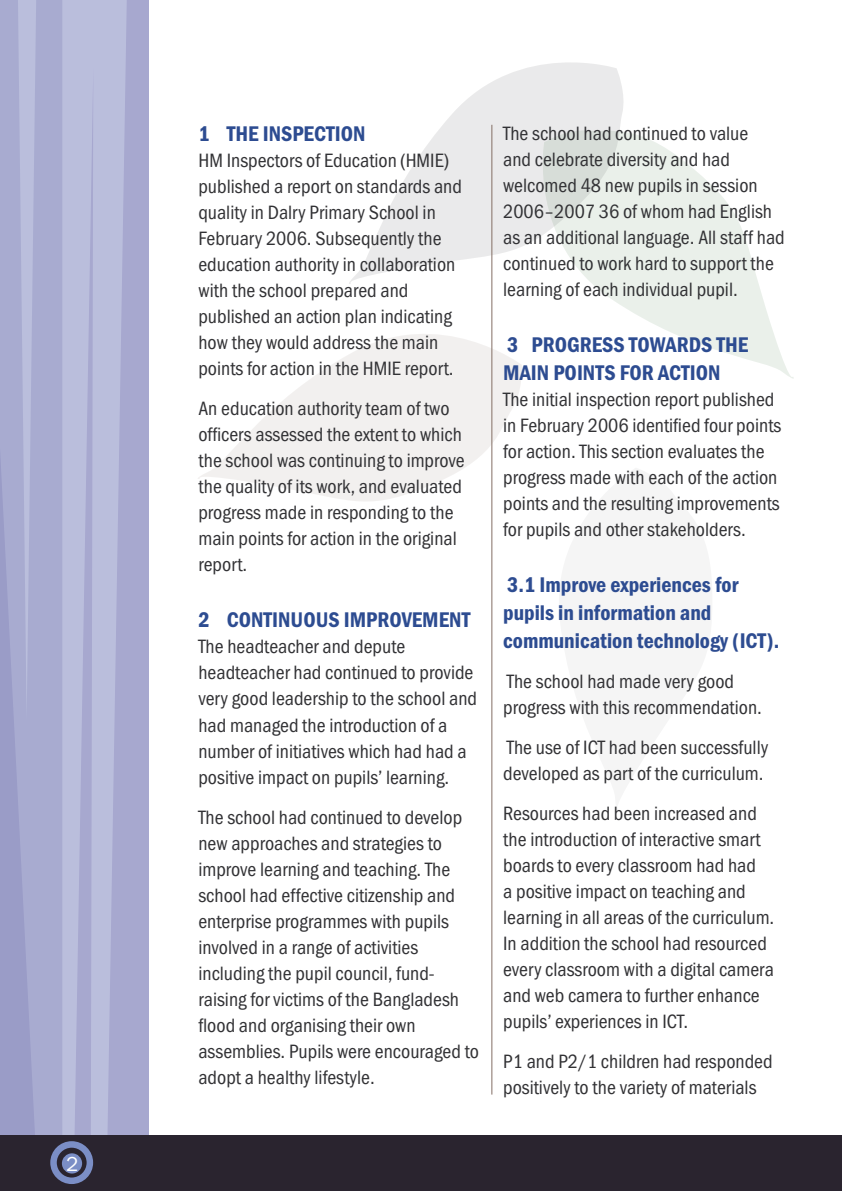
<style>
.page{position:relative;width:842px;height:1191px;background:#fff}
.page>*{position:absolute;margin:0;border:0;box-sizing:border-box;transform-origin:0 0}
.C_Head_for_leaflet{font:22px/28px "Franklin Got URWT Dem Con";color:#2d4c91}
.B_Head{font:22px/28px "Franklin Got URWT Dem Con";color:#2d4c91}
.t1{font:21px "Franklin Got URWT Boo";color:#fff}
.D_Body{font:20px/26px "Franklin Got URWT Boo Con";color:#323235}
</style>
<div class="page">
<svg style="left:638px;top:135px;width:156px;height:243px;fill:#eaf0ea"></svg>
<svg style="left:371px;top:62px;width:267px;height:253px;fill:#eaeaeb"></svg>
<svg style="left:198px;top:247px;width:343px;height:254px"></svg>
<svg style="left:460px;top:454px;width:81px;height:360px"></svg>
<div style="left:0;top:0;width:148px;height:1191px;background:#a7a8cf"></div>
<svg style="left:62px;top:0;width:65px;height:1135px;fill:#babedc"></svg>
<svg style="left:0;top:0;width:36px;height:1135px"></svg>
<div style="left:0;top:1135px;width:842px;height:56px;background:#2a242f"></div>
<div style="left:50px;top:1141px;width:43px;height:43px;border:6px solid #7b8ec6;border-radius:50%"></div>
<div style="left:62px;top:1153px;width:20px;height:20px;background:#7b8ec6;border-radius:50%"></div>
<hr style="left:491px;top:125px;width:1px;height:969px;background:#836f65">
<p class="t1" style="left:66px;top:1152px;width:14px">2</p>
<p class="B_Head" style="left:198px;top:120px;width:168px">1 THE INSPECTION</p>
<p class="D_Body" style="left:198px;top:148px;width:265px">HM Inspectors of Education (HMIE) published a report on standards and quality in Dalry Primary School in February 2006. Subsequently the education authority in collaboration with the school prepared and published an action plan indicating how they would address the main points for action in the HMIE report.</p>
<p class="D_Body" style="left:198px;top:396px;width:268px">An education authority team of two officers assessed the extent to which the school was continuing to improve the quality of its work, and evaluated progress made in responding to the main points for action in the original report.</p>
<p class="B_Head" style="left:198px;top:606px;width:273px">2 CONTINUOUS IMPROVEMENT</p>
<p class="D_Body" style="left:198px;top:634px;width:280px">The headteacher and depute headteacher had continued to provide very good leadership to the school and had managed the introduction of a number of initiatives which had had a positive impact on pupils’ learning.</p>
<p class="D_Body" style="left:198px;top:804px;width:282px">The school had continued to develop new approaches and strategies to improve learning and teaching. The school had effective citizenship and enterprise programmes with pupils involved in a range of activities including the pupil council, fund&shy;raising for victims of the Bangladesh flood and organising their own assemblies. Pupils were encouraged to adopt a healthy lifestyle.</p>
<p class="D_Body" style="left:503px;top:120px;width:283px">The school had continued to value<br>and celebrate diversity and had welcomed 48 new pupils in session 2006–2007 36 of whom had English as an additional language. All staff had continued to work hard to support the learning of each individual pupil.</p>
<p class="B_Head" style="left:503px;top:331px;width:247px">3 PROGRESS TOWARDS THE<br>MAIN POINTS FOR ACTION</p>
<p class="D_Body" style="left:503px;top:386px;width:280px">The initial inspection report published in February 2006 identified four points for action. This section evaluates the progress made with each of the action points and the resulting improvements for pupils and other stakeholders.</p>
<p class="C_Head_for_leaflet" style="left:503px;top:571px;width:278px">3.1 Improve experiences for pupils in information and communication technology (ICT).</p>
<p class="D_Body" style="left:503px;top:668px;width:260px">The school had made very good progress with this recommendation.</p>
<p class="D_Body" style="left:503px;top:734px;width:267px">The use of ICT had been successfully developed as part of the curriculum.</p>
<p class="D_Body" style="left:503px;top:800px;width:273px">Resources had been increased and the introduction of interactive smart boards to every classroom had had<br>a positive impact on teaching and learning in all areas of the curriculum.<br>In addition the school had resourced every classroom with a digital camera and web camera to further enhance pupils’ experiences in ICT.</p>
<p class="D_Body" style="left:503px;top:1048px;width:271px">P1 and P2/1 children had responded positively to the variety of materials</p>
</div>
